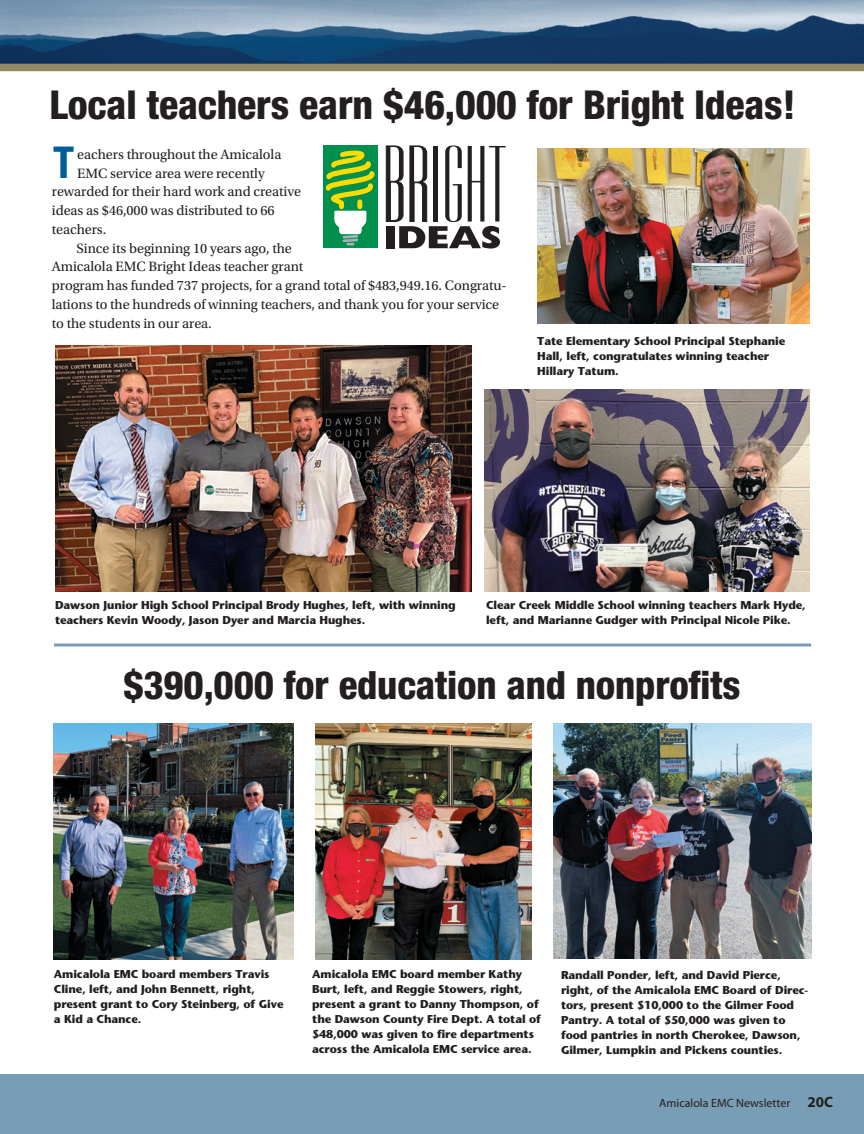
<style>
.page{position:relative;width:864px;height:1134px;background:#fff}
.page>*{position:absolute;margin:0;border:0;box-sizing:border-box;transform-origin:0 0}
.t1{font:700 condensed 43.95px "Helvetica Neue LT Std";color:#005d9c}
.t2{font:800 condensed 39.9px "Helvetica Neue LT Std";letter-spacing:-.005em;color:#231f20}
.t3{font:800 condensed 39px "Helvetica Neue LT Std";letter-spacing:-.005em;color:#231f20}
.t4{font:700 15px "Myriad Pro";color:#231f20}
.t5{font:14.25px "Utopia Std";letter-spacing:-.005em;color:#231f20}
.t6{font:12px "Myriad Pro";color:#231f20}
.t7{font:700 11.4px/15px "Stone Sans Std";letter-spacing:-.01em;color:#231f20}
</style>
<div class="page">
<img style="left:0;top:0;width:864px;height:64px">
<div style="left:0;top:64px;width:864px;height:7px;background:#948962"></div>
<div style="left:0;top:1075px;width:864px;height:59px;background:#7a9db6"></div>
<img style="left:485px;top:390px;width:325px;height:202px">
<svg style="left:385px;top:145px;width:120px;height:104px"></svg>
<div style="left:323px;top:145px;width:55px;height:103px;background:#008f4d"></div>
<svg style="left:325px;top:150px;width:50px;height:95px"></svg>
<img style="left:55px;top:346px;width:417px;height:246px">
<img style="left:537px;top:148px;width:273px;height:176px">
<hr style="left:54px;top:644px;width:757px;height:2px;background:#7a9db6">
<img style="left:554px;top:724px;width:257px;height:235px">
<img style="left:315px;top:724px;width:217px;height:235px">
<img style="left:54px;top:724px;width:240px;height:235px">
<h2 class="t2" style="left:50px;top:81px;width:748px">Local teachers earn $46,000 for Bright Ideas!</h2>
<h1 class="t1" style="left:53px;top:135px;width:23px">T</h1>
<p class="t5" style="left:77px;top:147px;width:206px">eachers throughout the Amicalola</p>
<p class="t5" style="left:77px;top:165px;width:189px">EMC service area were recently</p>
<p class="t5" style="left:52px;top:184px;width:251px">rewarded for their hard work and creative</p>
<p class="t5" style="left:52px;top:203px;width:224px">ideas as $46,000 was distributed to 66</p>
<p class="t5" style="left:52px;top:222px;width:56px">teachers.</p>
<p class="t5" style="left:77px;top:240px;width:217px">Since its beginning 10 years ago, the</p>
<p class="t5" style="left:52px;top:259px;width:253px">Amicalola EMC Bright Ideas teacher grant</p>
<p class="t5" style="left:52px;top:278px;width:457px">program has funded 737 projects, for a grand total of $483,949.16. Congratu-</p>
<p class="t5" style="left:52px;top:297px;width:449px">lations to the hundreds of winning teachers, and thank you for your service</p>
<p class="t5" style="left:52px;top:315px;width:162px">to the students in our area.</p>
<p class="t7" style="left:537px;top:334px;width:250px">Tate Elementary School Principal Stephanie<br>Hall, left, congratulates winning teacher<br>Hillary Tatum.</p>
<p class="t7" style="left:55px;top:597px;width:402px">Dawson Junior High School Principal Brody Hughes, left, with winning teachers Kevin Woody, Jason Dyer and Marcia Hughes.</p>
<p class="t7" style="left:486px;top:597px;width:321px">Clear Creek Middle School winning teachers Mark Hyde, left, and Marianne Gudger with Principal Nicole Pike.</p>
<h3 class="t3" style="left:123px;top:661px;width:619px">$390,000 for education and nonprofits</h3>
<p class="t7" style="left:54px;top:967px;width:231px">Amicalola EMC board members Travis<br>Cline, left, and John Bennett, right, present grant to Cory Steinberg, of Give a Kid a Chance.</p>
<p class="t7" style="left:312px;top:967px;width:230px">Amicalola EMC board member Kathy Burt, left, and Reggie Stowers, right, present a grant to Danny Thompson, of the Dawson County Fire Dept. A total of $48,000 was given to fire departments across the Amicalola EMC service area.</p>
<p class="t7" style="left:561px;top:967px;width:249px">Randall Ponder, left, and David Pierce, right, of the Amicalola EMC Board of Direc&shy;tors, present $10,000 to the Gilmer Food Pantry. A total of $50,000 was given to food pantries in north Cherokee, Dawson, Gilmer, Lumpkin and Pickens counties.</p>
<p class="t6" style="left:659px;top:1096px;width:133px">Amicalola EMC Newsletter</p>
<h3 class="t4" style="left:808px;top:1094px;width:27px">20C</h3>
</div>
